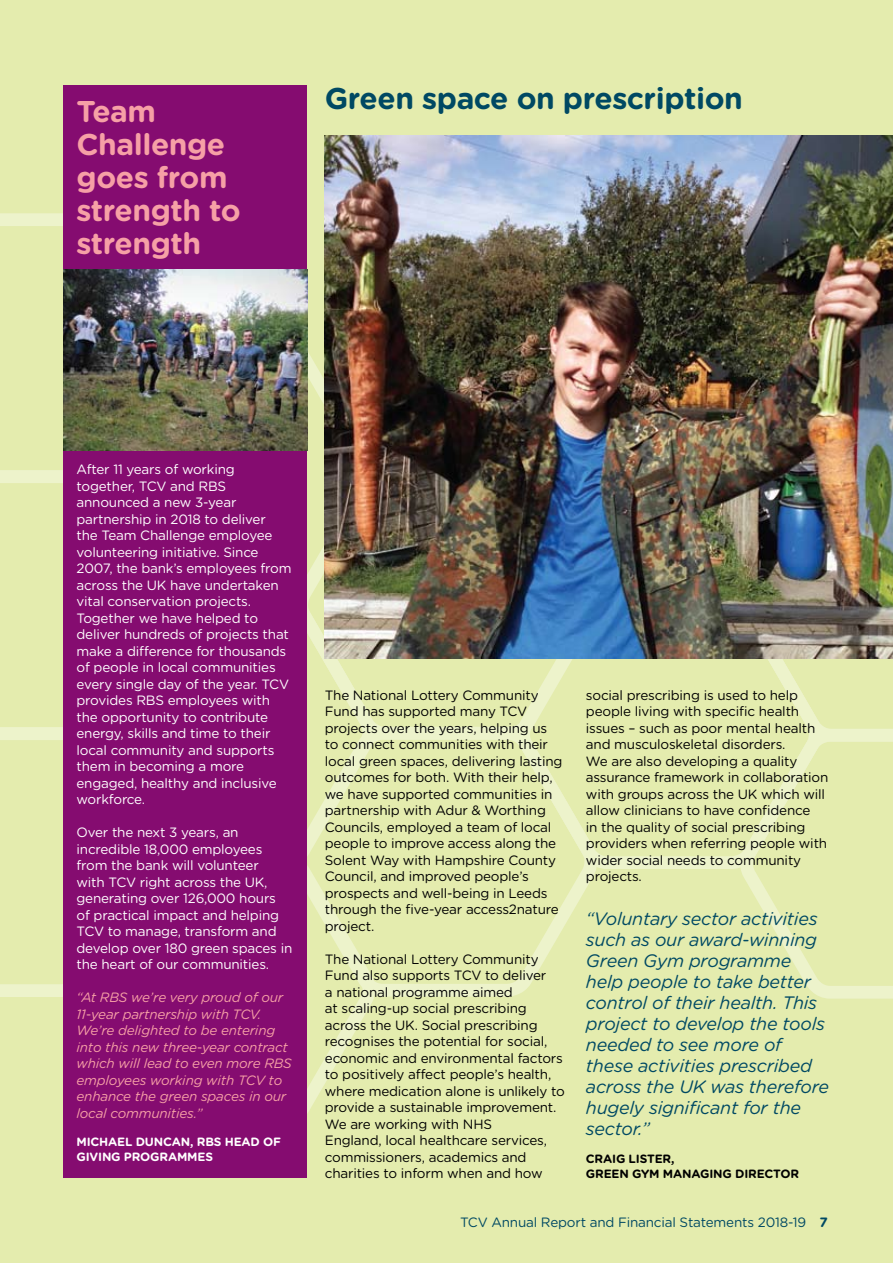
<style>
.page{position:relative;width:893px;height:1263px;background:#e4ecae}
.page>*{position:absolute;margin:0;border:0;box-sizing:border-box;transform-origin:0 0}
.t1{font:700 30px/33px "Gotham Rounded";letter-spacing:-.015em;color:#f6a0a6}
.t2{font:700 30px "Gotham Rounded";letter-spacing:-.015em;color:#004963}
.t3{font:italic 18px/21px "Gotham Rounded";letter-spacing:-.015em;color:#004963}
.t4{font:13.5px/16.5px "Gotham Rounded";letter-spacing:-.015em;color:#000}
.t5{font:13.5px/16.5px "Gotham Rounded";letter-spacing:-.015em;color:#fff}
.t6{font:italic 13.5px/16.5px "Gotham Rounded";letter-spacing:-.015em;color:#f6a0a6}
.t7{font:13.5px "Gotham Rounded";letter-spacing:-.015em;color:#004963}
.t8{font:700 12px "Gotham Rounded";letter-spacing:-.015em;color:#fff}
.t9{font:700 12px "Gotham Rounded";letter-spacing:-.015em;color:#000}
.s1{font-weight:700}
</style>
<div class="page">
<svg style="left:0;top:984px;width:62px;height:13px"></svg>
<svg style="left:311px;top:640px;width:198px;height:80px"></svg>
<svg style="left:509px;top:658px;width:224px;height:211px"></svg>
<svg style="left:732px;top:722px;width:161px;height:277px"></svg>
<svg style="left:733px;top:658px;width:160px;height:114px"></svg>
<svg style="left:307px;top:334px;width:18px;height:306px"></svg>
<svg style="left:62px;top:848px;width:296px;height:307px"></svg>
<svg style="left:307px;top:720px;width:299px;height:307px"></svg>
<svg style="left:0;top:514px;width:64px;height:257px"></svg>
<svg style="left:0;top:207px;width:64px;height:307px"></svg>
<div style="left:64px;top:85px;width:243px;height:1093px;background:#850c70"></div>
<img style="left:325px;top:135px;width:568px;height:523px">
<img style="left:64px;top:269px;width:243px;height:182px">
<h1 class="t1" style="left:77px;top:93px;width:166px">TEAM<br>CHALLENGE<br>GOES FROM<br>STRENGTH TO<br>STRENGTH</h1>
<h1 class="t2" style="left:325px;top:76px;width:420px">GREEN SPACE ON PRESCRIPTION</h1>
<p class="t5" style="left:77px;top:461px;width:217px">After 11 years of working together, TCV and RBS announced a new 3-year partnership in 2018 to deliver<br>the Team Challenge employee volunteering initiative. Since<br>2007, the bank’s employees from across the UK have undertaken vital conservation projects.<br>Together we have helped to deliver hundreds of projects that make a difference for thousands of people in local communities every single day of the year. TCV provides RBS employees with the opportunity to contribute energy, skills and time to their local community and supports them in becoming a more engaged, healthy and inclusive workforce.</p>
<p class="t5" style="left:77px;top:824px;width:217px">Over the next 3 years, an incredible 18,000 employees from the bank will volunteer<br>with TCV right across the UK, generating over 126,000 hours of practical impact and helping<br>TCV to manage, transform and develop over 180 green spaces in the heart of our communities.</p>
<p class="t6" style="left:77px;top:989px;width:217px">“At RBS we’re very proud of our<br>11-year partnership with TCV.<br>We’re delighted to be entering into this new three-year contract which will lead to even more RBS employees working with TCV to enhance the green spaces in our local communities.”</p>
<p class="t8" style="left:77px;top:1132px;width:24px">MICHAE</p>
<p class="t8" style="left:125px;top:1132px;width:118px">L DUNCAN, RBS HEAD</p>
<p class="t8" style="left:263px;top:1132px;width:10px">OF</p>
<p class="t8" style="left:77px;top:1147px;width:66px">GIVING PROGRAMMES</p>
<p class="t4" style="left:325px;top:686px;width:239px">The National Lottery Community<br>Fund has supported many TCV projects over the years, helping us to connect communities with their local green spaces, delivering lasting outcomes for both. With their help, we have supported communities in partnership with Adur &amp; Worthing<br>Councils, employed a team of local people to improve access along the<br>Solent Way with Hampshire County<br>Council, and improved people’s prospects and well-being in Leeds through the five-year access2nature project.</p>
<p class="t4" style="left:325px;top:950px;width:242px">The National Lottery Community Fund also supports TCV to deliver<br>a national programme aimed<br>at scaling-up social prescribing across the UK. Social prescribing recognises the potential for social, economic and environmental factors to positively affect people’s health, where medication alone is unlikely to provide a sustainable improvement.<br>We are working with NHS<br>England, local healthcare services, commissioners, academics and charities to inform when and how</p>
<p class="t4" style="left:586px;top:686px;width:244px">social prescribing is used to help people living with specific health issues – such as poor mental health and musculoskeletal disorders.<br>We are also developing a quality assurance framework in collaboration with groups across the UK which will allow clinicians to have confidence<br>in the quality of social prescribing providers when referring people with wider social needs to community projects.</p>
<p class="t3" style="left:586px;top:907px;width:245px">“Voluntary sector activities such as our award-winning<br>Green Gym programme help people to take better control of their health. This project to develop the tools needed to see more of these activities prescribed across the UK was therefore hugely significant for the sector.”</p>
<p class="t9" style="left:586px;top:1150px;width:63px">CRAIG LISTER</p>
<p class="t9" style="left:671px;top:1150px;width:5px">,</p>
<p class="t9" style="left:586px;top:1165px;width:18px">GREE</p>
<p class="t9" style="left:619px;top:1165px;width:139px">N GYM MANAGING DIRECTOR</p>
<p class="t7" style="left:460px;top:1213px;width:369px">TCV Annual Report and Financial Statements 2018-19 <span class="s1">7</span></p>
</div>
